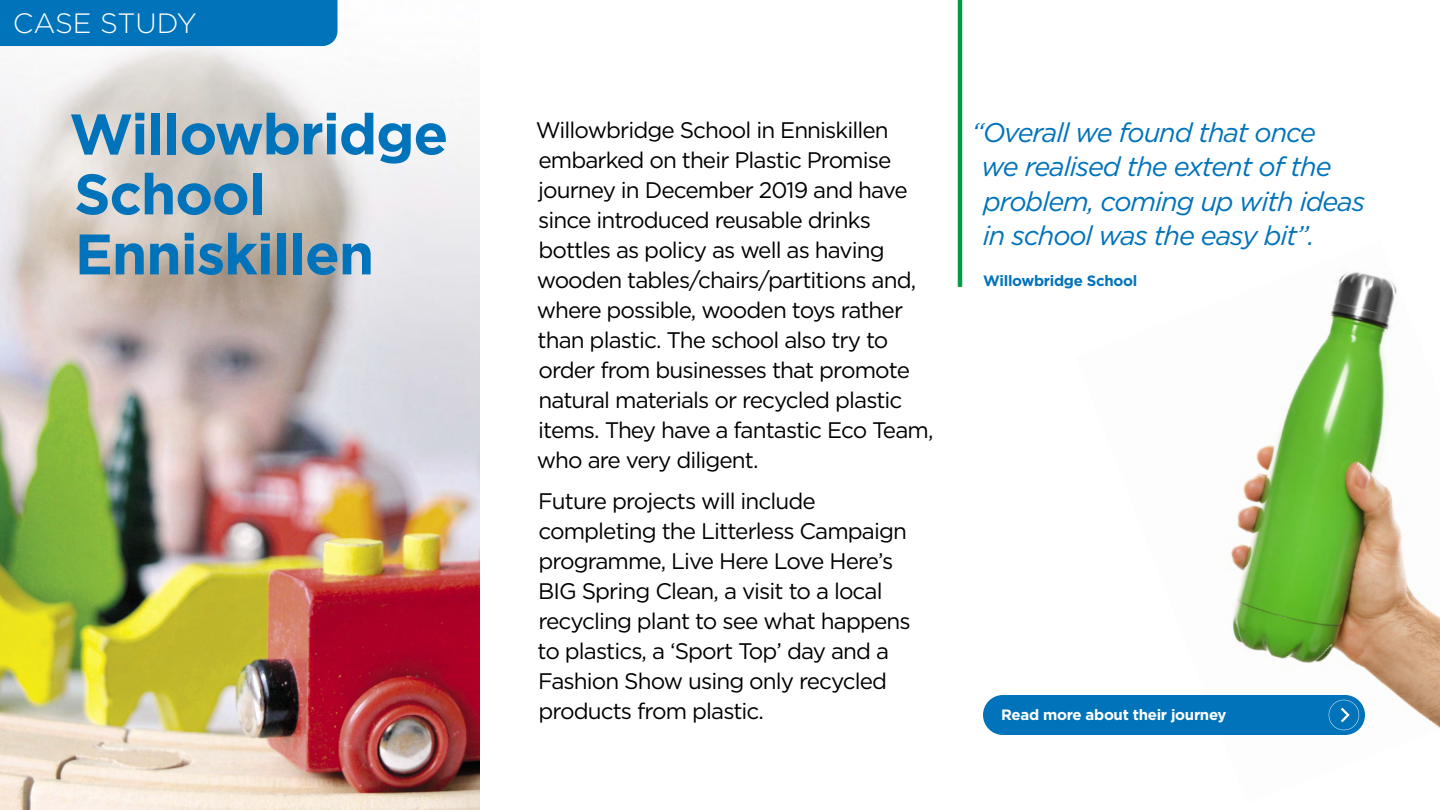
<style>
.page{position:relative;width:1440px;height:810px;background:#fff}
.page>*{position:absolute;margin:0;border:0;box-sizing:border-box;transform-origin:0 0}
.t1{font:700 57px/60px "Gotham";letter-spacing:-.02em;color:#0073ba}
.t2{font:300 27.97px "Gotham";color:#fff}
.t3{font:italic 27px/34.5px "Gotham";letter-spacing:-.04em;color:#0073ba}
.t4{font:22.5px/30px "Gotham";letter-spacing:-.04em;color:#000}
.t5{font:700 15px "Gotham";letter-spacing:-.02em;color:#fff}
.t6{font:700 15px "Gotham";letter-spacing:-.02em;color:#0073ba}
</style>
<div class="page">
<img style="left:1231px;top:272px;width:209px;height:463px">
<img style="left:0;top:46px;width:480px;height:764px">
<div style="left:0;top:0;width:338px;height:46px;background:#0073ba"></div>
<div style="left:983px;top:695px;width:382px;height:40px;background:#0073ba;border-radius:20px"></div>
<svg style="left:1329px;top:700px;width:30px;height:30px"></svg>
<hr style="left:958px;top:0;width:4px;height:287px;background:#009c47">
<p class="t2" style="left:13px;top:5px;width:186px">CASE STUDY</p>
<h1 class="t1" style="left:69px;top:104px;width:381px">Willowbridge<br>School<br>Enniskillen</h1>
<p class="t4" style="left:536px;top:115px;width:399px">Willowbridge School in Enniskillen embarked on their Plastic Promise journey in December 2019 and have since introduced reusable drinks bottles as policy as well as having wooden tables/chairs/partitions and, where possible, wooden toys rather than plastic. The school also try to order from businesses that promote natural materials or recycled plastic items. They have a fantastic Eco Team, who are very diligent.</p>
<p class="t4" style="left:538px;top:486px;width:375px">Future projects will include completing the Litterless Campaign programme, Live Here Love Here’s<br>BIG Spring Clean, a visit to a local recycling plant to see what happens to plastics, a ‘Sport Top’ day and a<br>Fashion Show using only recycled products from plastic.</p>
<p class="t3" style="left:982px;top:114px;width:385px;text-indent:-10px">“Overall we found that once<br>we realised the extent of the problem, coming up with ideas in school was the easy bit”.</p>
<p class="t6" style="left:983px;top:271px;width:156px">Willowbridge School</p>
<p class="t5" style="left:1001px;top:704px;width:227px">Read more about their journey</p>
</div>
